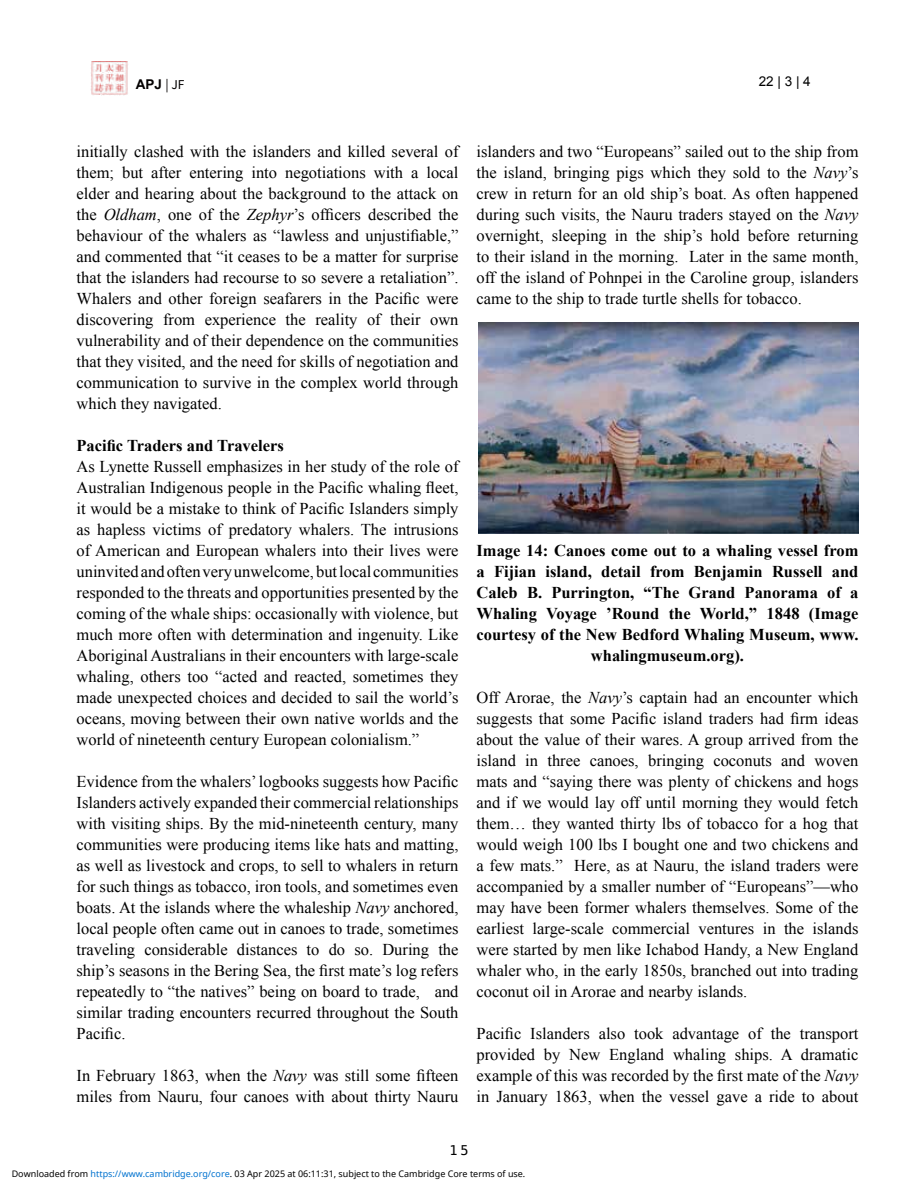
<style>
.page{position:relative;width:918px;height:1188px;background:#fff}
.page>*{position:absolute;margin:0;border:0;box-sizing:border-box;transform-origin:0 0}
.t1{font:16.5px/21px "Times New Roman";color:#000;text-align:justify}
.t2{font:700 16.5px/21px "Times New Roman";color:#000;text-align:center}
.t3{font:700 13.5px "Arial";color:#030000}
.t4{font:13.5px "Arial";color:#000101}
.t5{font:13.5px "Hack";color:#000}
.t6{font:9px "Noto Sans";color:#000}
.s1{font-family:"Source Sans 3";font-weight:400}
.s2{font-style:italic}
.s3{color:#0172cf}
</style>
<div class="page">
<img style="left:91px;top:61px;width:37px;height:34px">
<img style="left:478px;top:322px;width:380px;height:212px">
<p class="t3" style="left:136px;top:76px;width:50px">APJ <span class="s1">| JF</span></p>
<p class="t4" style="left:759px;top:72px;width:54px">22 | 3 | 4</p>
<p class="t1" style="left:77px;top:141px;width:383px">initially clashed with the islanders and killed several of them; but after entering into negotiations with a local elder and hearing about the background to the attack on the <span class="s2">Oldham</span>, one of the <span class="s2">Zephyr</span>’s officers described the behaviour of the whalers as “lawless and unjustifiable,” and commented that “it ceases to be a matter for surprise that the islanders had recourse to so severe a retaliation”.<br>Whalers and other foreign seafarers in the Pacific were discovering from experience the reality of their own vulnerability and of their dependence on the communities that they visited, and the need for skills of negotiation and communication to survive in the complex world through which they navigated.</p>
<p class="t2" style="left:77px;top:435px;width:209px">Pacific Traders and Travelers</p>
<p class="t1" style="left:77px;top:456px;width:383px">As Lynette Russell emphasizes in her study of the role of Australian Indigenous people in the Pacific whaling fleet, it would be a mistake to think of Pacific Islanders simply as hapless victims of predatory whalers. The intrusions of American and European whalers into their lives were uninvited and often very unwelcome, but local communities responded to the threats and opportunities presented by the coming of the whale ships: occasionally with violence, but much more often with determination and ingenuity. Like Aboriginal Australians in their encounters with large-scale whaling, others too “acted and reacted, sometimes they made unexpected choices and decided to sail the world’s oceans, moving between their own native worlds and the world of nineteenth century European colonialism.”</p>
<p class="t1" style="left:77px;top:771px;width:384px">Evidence from the whalers’ logbooks suggests how Pacific Islanders actively expanded their commercial relationships with visiting ships. By the mid-nineteenth century, many communities were producing items like hats and matting, as well as livestock and crops, to sell to whalers in return for such things as tobacco, iron tools, and sometimes even boats. At the islands where the whaleship <span class="s2">Navy</span> anchored, local people often came out in canoes to trade, sometimes traveling considerable distances to do so. During the ship’s seasons in the Bering Sea, the first mate’s log refers repeatedly to “the natives” being on board to trade, and similar trading encounters recurred throughout the South Pacific.</p>
<p class="t1" style="left:77px;top:1065px;width:383px">In February 1863, when the <span class="s2">Navy</span> was still some fifteen miles from Nauru, four canoes with about thirty Nauru</p>
<p class="t1" style="left:477px;top:141px;width:384px">islanders and two “Europeans” sailed out to the ship from the island, bringing pigs which they sold to the <span class="s2">Navy</span>’s crew in return for an old ship’s boat. As often happened during such visits, the Nauru traders stayed on the <span class="s2">Navy </span>overnight, sleeping in the ship’s hold before returning to their island in the morning. Later in the same month, off the island of Pohnpei in the Caroline group, islanders came to the ship to trade turtle shells for tobacco.</p>
<p class="t2" style="left:477px;top:540px;width:383px">Image 14: Canoes come out to a whaling vessel from a Fijian island, detail from Benjamin Russell and Caleb B. Purrington, “The Grand Panorama of a Whaling Voyage ’Round the World,” 1848 (Image courtesy of the New Bedford Whaling Museum, www. whalingmuseum.org).</p>
<p class="t1" style="left:477px;top:687px;width:384px">Off Arorae, the <span class="s2">Navy</span>’s captain had an encounter which suggests that some Pacific island traders had firm ideas about the value of their wares. A group arrived from the island in three canoes, bringing coconuts and woven mats and “saying there was plenty of chickens and hogs and if we would lay off until morning they would fetch them… they wanted thirty lbs of tobacco for a hog that would weigh 100 lbs I bought one and two chickens and a few mats.” Here, as at Nauru, the island traders were accompanied by a smaller number of “Europeans”—who may have been former whalers themselves. Some of the earliest large-scale commercial ventures in the islands were started by men like Ichabod Handy, a New England whaler who, in the early 1850s, branched out into trading coconut oil in Arorae and nearby islands.</p>
<p class="t1" style="left:477px;top:1023px;width:383px">Pacific Islanders also took advantage of the transport provided by New England whaling ships. A dramatic example of this was recorded by the first mate of the <span class="s2">Navy </span>in January 1863, when the vessel gave a ride to about</p>
<p class="t5" style="left:450px;top:1142px;width:20px">15</p>
<p class="t6" style="left:12px;top:1168px;width:515px">Downloaded from <span class="s3">https://www.cambridge.org/core</span>. 03 Apr 2025 at 06:11:31, subject to the Cambridge Core terms of use.</p>
</div>
